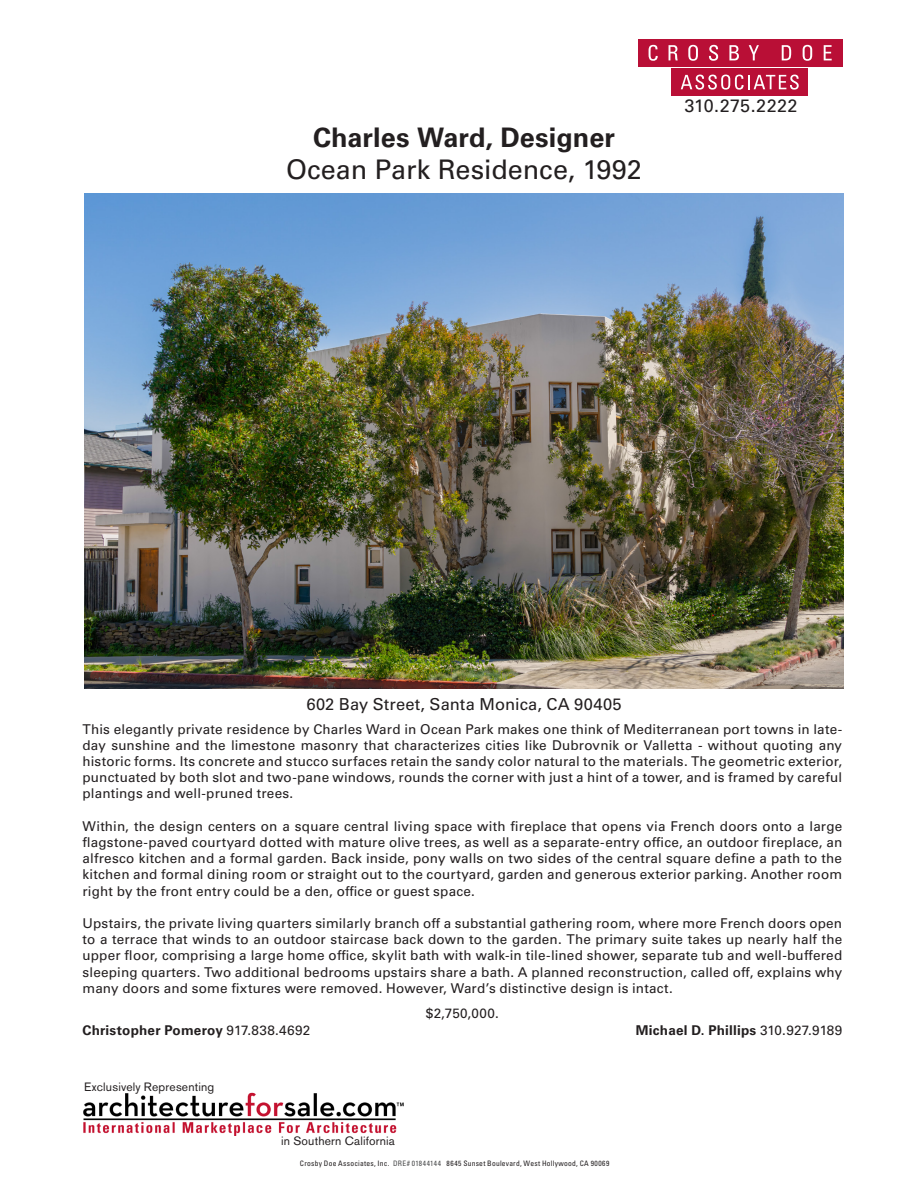
<style>
.page{position:relative;width:918px;height:1188px;background:#fff}
.page>*{position:absolute;margin:0;border:0;box-sizing:border-box;transform-origin:0 0}
.t1{font:27px "Univers LT Pro 55 Roman";color:#231f20}
.t2{font:700 27px "Univers LT Pro 65";color:#231f20}
.t3{font:18px "Univers LT Std";letter-spacing:.02em;color:#231f20}
.t4{font:16.5px "Univers LT Pro 55 Roman";letter-spacing:.005em;color:#231f20}
.t5{font:13.5px/16.2px "Univers LT Pro 55 Roman";letter-spacing:.01em;color:#231f20;text-align:justify}
.t6{font:700 13.5px "Univers LT Pro 65";letter-spacing:.015em;color:#231f20}
.t7{font:12px "Akzidenz Grotesk BE";letter-spacing:.015em;color:#231f20}
.t8{font:condensed 7.5px "Univers LT Pro";letter-spacing:.03em;color:#231f20}
.s1{font-family:"Univers LT Pro 55 Roman";font-weight:400}
.s2{color:#4b4c4d}
</style>
<div class="page">
<img style="left:84px;top:194px;width:760px;height:495px">
<div style="left:638px;top:39px;width:204px;height:28px;background:#b90f36"></div>
<div style="left:672px;top:68px;width:136px;height:28px;background:#b90f36"></div>
<svg style="left:649px;top:45px;width:9px;height:16px"></svg>
<svg style="left:669px;top:45px;width:9px;height:15px"></svg>
<svg style="left:688px;top:45px;width:10px;height:16px"></svg>
<svg style="left:709px;top:45px;width:9px;height:16px"></svg>
<svg style="left:729px;top:45px;width:10px;height:15px"></svg>
<svg style="left:749px;top:45px;width:10px;height:15px"></svg>
<svg style="left:782px;top:45px;width:9px;height:15px"></svg>
<svg style="left:803px;top:45px;width:9px;height:16px"></svg>
<svg style="left:824px;top:45px;width:8px;height:15px"></svg>
<svg style="left:681px;top:75px;width:118px;height:15px"></svg>
<img style="left:83px;top:1092px;width:320px;height:44px">
<p class="t2" style="left:313px;top:118px;width:304px">Charles Ward, Designer</p>
<p class="t1" style="left:286px;top:151px;width:357px">Ocean Park Residence, 1992</p>
<p class="t3" style="left:684px;top:95px;width:115px">310.275.2222</p>
<p class="t4" style="left:306px;top:692px;width:317px">602 Bay Street, Santa Monica, CA 90405</p>
<p class="t5" style="left:82px;top:720px;width:761px">This elegantly private residence by Charles Ward in Ocean Park makes one think of Mediterranean port towns in late&shy;day sunshine and the limestone masonry that characterizes cities like Dubrovnik or Valletta - without quoting any historic forms. Its concrete and stucco surfaces retain the sandy color natural to the materials. The geometric exterior, punctuated by both slot and two-pane windows, rounds the corner with just a hint of a tower, and is framed by careful plantings and well-pruned trees.</p>
<p class="t5" style="left:82px;top:817px;width:761px">Within, the design centers on a square central living space with fireplace that opens via French doors onto a large flagstone-paved courtyard dotted with mature olive trees, as well as a separate-entry office, an outdoor fireplace, an alfresco kitchen and a formal garden. Back inside, pony walls on two sides of the central square define a path to the kitchen and formal dining room or straight out to the courtyard, garden and generous exterior parking. Another room right by the front entry could be a den, office or guest space.</p>
<p class="t5" style="left:82px;top:915px;width:761px">Upstairs, the private living quarters similarly branch off a substantial gathering room, where more French doors open to a terrace that winds to an outdoor staircase back down to the garden. The primary suite takes up nearly half the upper floor, comprising a large home office, skylit bath with walk-in tile-lined shower, separate tub and well-buffered sleeping quarters. Two additional bedrooms upstairs share a bath. A planned reconstruction, called off, explains why many doors and some fixtures were removed. However, Ward’s distinctive design is intact.</p>
<p class="t5" style="left:426px;top:1005px;width:74px">$2,750,000.</p>
<p class="t6" style="left:82px;top:1020px;width:229px">Christopher Pomeroy <span class="s1">917.838.4692</span></p>
<p class="t6" style="left:636px;top:1020px;width:208px">Michael D. Phillips <span class="s1">310.927.9189</span></p>
<p class="t7" style="left:84px;top:1079px;width:132px">Exclusively Representing</p>
<p class="t7" style="left:281px;top:1134px;width:115px">in Southern California</p>
<p class="t8" style="left:300px;top:1159px;width:311px">Crosby Doe Associates, Inc. <span class="s2">DRE# 01844144</span> 8645 Sunset Boulevard, West Hollywood, CA 90069</p>
</div>
